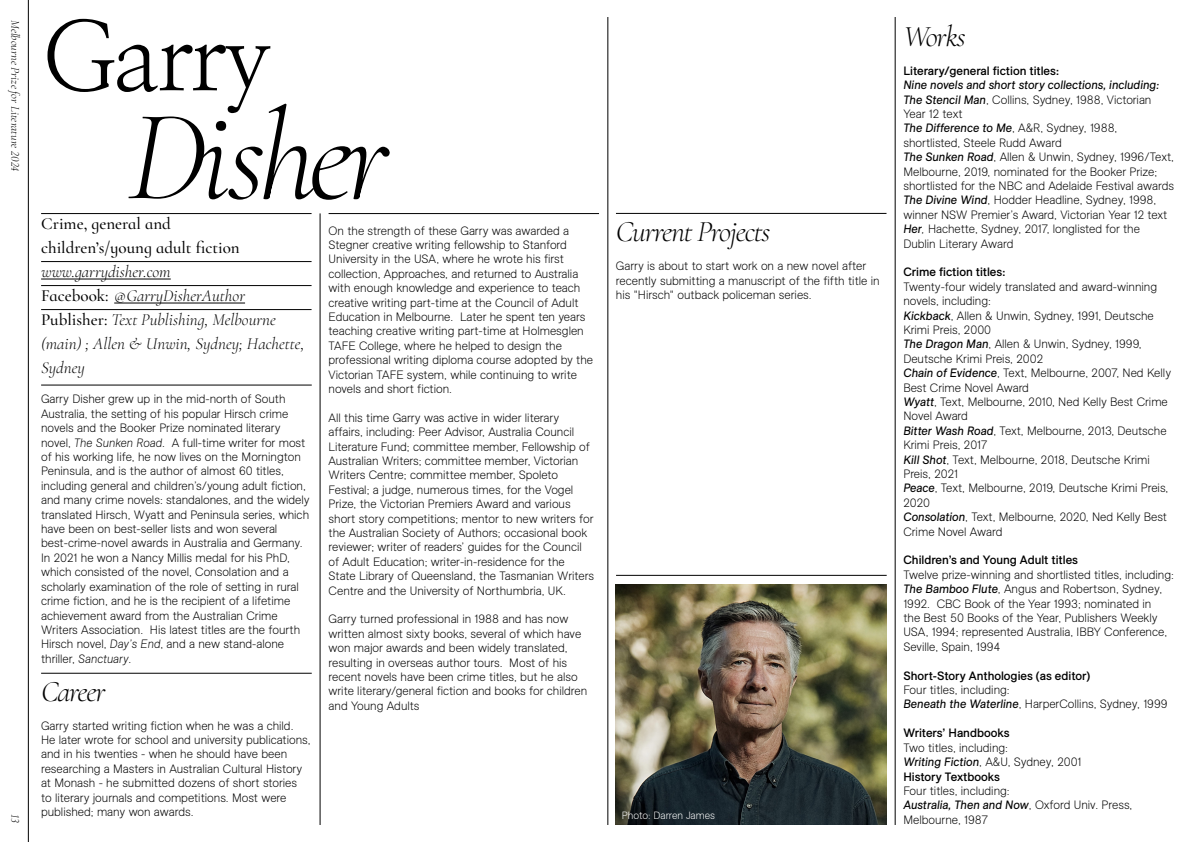
<style>
.page{position:relative;width:1191px;height:842px;background:#fff}
.page>*{position:absolute;margin:0;border:0;box-sizing:border-box;transform-origin:0 0}
.t1{font:italic 300 130.3px "Cormorant Infant";letter-spacing:-.055em;color:#000}
.t2{font:96px "Nanum Myeongjo";letter-spacing:-.04em;color:#000}
.t3{font:italic 300 30px "Cormorant Infant";letter-spacing:-.04em;color:#000}
.t4{font:italic 300 17px/24px "Cormorant Infant";color:#000}
.t5{font:500 17px/24px "Cormorant Infant";color:#000}
.t6{font:200 12px/14.4px "ES Allianz";color:#000}
.t7{font:12px "ES Allianz";color:#000}
.t8{font:italic 300 12px "Cormorant Infant";color:#000}
.t9{font:200 10.4px "ES Allianz";color:#fff}
.s1{font-weight:500;font-style:normal}
.s2{font-style:italic}
.s3{font-weight:400;font-style:italic}
.s4{font-weight:400}
</style>
<div class="page">
<hr style="left:28px;top:0;width:1px;height:842px;background:#000">
<hr style="left:320px;top:213px;width:1px;height:612px;background:#000">
<hr style="left:607px;top:17px;width:1px;height:808px;background:#000">
<hr style="left:41px;top:385px;width:271px;height:1px;background:#000">
<hr style="left:616px;top:575px;width:270px;height:1px;background:#000">
<hr style="left:41px;top:673px;width:271px;height:1px;background:#000">
<hr style="left:328px;top:213px;width:271px;height:1px;background:#000">
<hr style="left:616px;top:213px;width:270px;height:1px;background:#000">
<hr style="left:895px;top:17px;width:1px;height:808px;background:#000">
<hr style="left:41px;top:213px;width:270px;height:1px;background:#000">
<hr style="left:41px;top:261px;width:270px;height:1px;background:#000">
<hr style="left:41px;top:279px;width:130px;height:1px;background:#000">
<hr style="left:41px;top:285px;width:270px;height:1px;background:#000">
<hr style="left:114px;top:303px;width:131px;height:1px;background:#000">
<hr style="left:41px;top:309px;width:270px;height:1px;background:#000">
<img style="left:616px;top:584px;width:270px;height:241px">
<p class="t8" style="left:25px;top:20px;width:153px;rotate:90deg">Melbourne Prize for Literature 2024</p>
<p class="t8" style="left:25px;top:814px;width:10px;rotate:90deg">13</p>
<h2 class="t2" style="left:41px;top:-1px;width:232px">Garry</h2>
<h1 class="t1" style="left:127px;top:56px;width:263px">Disher</h1>
<h3 class="t5" style="left:41px;top:212px;width:200px">Crime, general and children’s/young adult fiction</h3>
<h3 class="t4" style="left:41px;top:258px;width:265px">www.garrydisher.com<br><span class="s1">Facebook:</span> @GarryDisherAuthor<br><span class="s1">Publisher:</span> Text Publishing, Melbourne (main) ; Allen &amp; Unwin, Sydney; Hachette,<br>Sydney</h3>
<p class="t6" style="left:328px;top:223px;width:266px">On the strength of these Garry was awarded a Stegner creative writing fellowship to Stanford University in the USA, where he wrote his first collection, Approaches, and returned to Australia with enough knowledge and experience to teach creative writing part-time at the Council of Adult Education in Melbourne. Later he spent ten years teaching creative writing part-time at Holmesglen TAFE College, where he helped to design the professional writing diploma course adopted by the Victorian TAFE system, while continuing to write novels and short fiction.</p>
<p class="t6" style="left:328px;top:410px;width:267px">All this time Garry was active in wider literary affairs, including: Peer Advisor, Australia Council Literature Fund; committee member, Fellowship of Australian Writers; committee member, Victorian Writers Centre; committee member, Spoleto Festival; a judge, numerous times, for the Vogel Prize, the Victorian Premiers Award and various short story competitions; mentor to new writers for the Australian Society of Authors; occasional book reviewer; writer of readers’ guides for the Council of Adult Education; writer-in-residence for the State Library of Queensland, the Tasmanian Writers Centre and the University of Northumbria, UK.</p>
<p class="t6" style="left:328px;top:612px;width:260px">Garry turned professional in 1988 and has now written almost sixty books, several of which have won major awards and been widely translated, resulting in overseas author tours. Most of his recent novels have been crime titles, but he also write literary/general fiction and books for children and Young Adults</p>
<p class="t6" style="left:41px;top:392px;width:270px">Garry Disher grew up in the mid-north of South Australia, the setting of his popular Hirsch crime novels and the Booker Prize nominated literary novel, <span class="s2">The Sunken Road</span>. A full-time writer for most of his working life, he now lives on the Mornington Peninsula, and is the author of almost 60 titles, including general and children’s/young adult fiction, and many crime novels: standalones, and the widely translated Hirsch, Wyatt and Peninsula series, which have been on best-seller lists and won several best-crime-novel awards in Australia and Germany.<br>In 2021 he won a Nancy Millis medal for his PhD, which consisted of the novel, Consolation and a scholarly examination of the role of setting in rural crime fiction, and he is the recipient of a lifetime achievement award from the Australian Crime Writers Association. His latest titles are the fourth Hirsch novel, <span class="s2">Day’s End</span>, and a new stand-alone thriller, <span class="s2">Sanctuary</span>.</p>
<h3 class="t3" style="left:41px;top:668px;width:66px">Career</h3>
<p class="t6" style="left:41px;top:718px;width:271px">Garry started writing fiction when he was a child.<br>He later wrote for school and university publications, and in his twenties - when he should have been researching a Masters in Australian Cultural History at Monash - he submitted dozens of short stories to literary journals and competitions. Most were published; many won awards.</p>
<h3 class="t3" style="left:616px;top:209px;width:156px">Current Projects</h3>
<p class="t6" style="left:616px;top:259px;width:265px">Garry is about to start work on a new novel after recently submitting a manuscript of the fifth title in his "Hirsch" outback policeman series.</p>
<p class="t9" style="left:621px;top:808px;width:95px">Photo: Darren James</p>
<h3 class="t3" style="left:903px;top:13px;width:64px">Works</h3>
<p class="t7" style="left:903px;top:62px;width:157px">Literary/general fiction titles:</p>
<p class="t6" style="left:903px;top:78px;width:272px"><span class="s3">Nine novels and short story collections, including:<br>The Stencil Man</span>, Collins, Sydney, 1988, Victorian Year 12 text<br><span class="s3">The Difference to Me</span>, A&amp;R, Sydney, 1988, shortlisted, Steele Rudd Award<br><span class="s3">The Sunken Road</span>, Allen &amp; Unwin, Sydney, 1996/Text, Melbourne, 2019, nominated for the Booker Prize; shortlisted for the NBC and Adelaide Festival awards <span class="s3">The Divine Wind</span>, Hodder Headline, Sydney, 1998, winner NSW Premier’s Award, Victorian Year 12 text <span class="s3">Her</span><span class="s2">,</span> Hachette, Sydney, 2017, longlisted for the Dublin Literary Award</p>
<p class="t7" style="left:903px;top:263px;width:103px">Crime fiction titles:</p>
<p class="t6" style="left:903px;top:279px;width:269px">Twenty-four widely translated and award-winning novels, including:<br><span class="s3">Kickback</span>, Allen &amp; Unwin, Sydney, 1991, Deutsche Krimi Preis, 2000<br><span class="s3">The Dragon Man</span>, Allen &amp; Unwin, Sydney, 1999, Deutsche Krimi Preis, 2002<br><span class="s3">Chain of Evidence</span>, Text, Melbourne, 2007, Ned Kelly Best Crime Novel Award<br><span class="s3">Wyatt</span>, Text, Melbourne, 2010, Ned Kelly Best Crime Novel Award<br><span class="s3">Bitter Wash Road</span>, Text, Melbourne, 2013, Deutsche Krimi Preis, 2017<br><span class="s3">Kill Shot</span>, Text, Melbourne, 2018, Deutsche Krimi Preis, 2021<br><span class="s3">Peace</span>, Text, Melbourne, 2019, Deutsche Krimi Preis, 2020<br><span class="s3">Consolation</span>, Text, Melbourne, 2020, Ned Kelly Best Crime Novel Award</p>
<p class="t7" style="left:903px;top:551px;width:176px">Children’s and Young Adult titles</p>
<p class="t6" style="left:903px;top:567px;width:272px">Twelve prize-winning and shortlisted titles, including:<br><span class="s3">The Bamboo Flute</span>, Angus and Robertson, Sydney, 1992. CBC Book of the Year 1993; nominated in<br>the Best 50 Books of the Year, Publishers Weekly USA, 1994; represented Australia, IBBY Conference, Seville, Spain, 1994</p>
<p class="t7" style="left:903px;top:666px;width:188px">Short-Story Anthologies (as editor)</p>
<p class="t6" style="left:903px;top:683px;width:266px">Four titles, including:<br><span class="s3">Beneath the Waterline</span>, HarperCollins, Sydney, 1999</p>
<p class="t7" style="left:903px;top:724px;width:108px">Writers’ Handbooks</p>
<p class="t6" style="left:903px;top:740px;width:180px">Two titles, including:<br><span class="s3">Writing Fiction</span>, A&amp;U, Sydney, 2001<br><span class="s4">History Textbooks</span></p>
<p class="t6" style="left:903px;top:783px;width:230px">Four titles, including:<br><span class="s3">Australia, Then and Now</span>, Oxford Univ. Press,<br>Melbourne, 1987</p>
</div>
